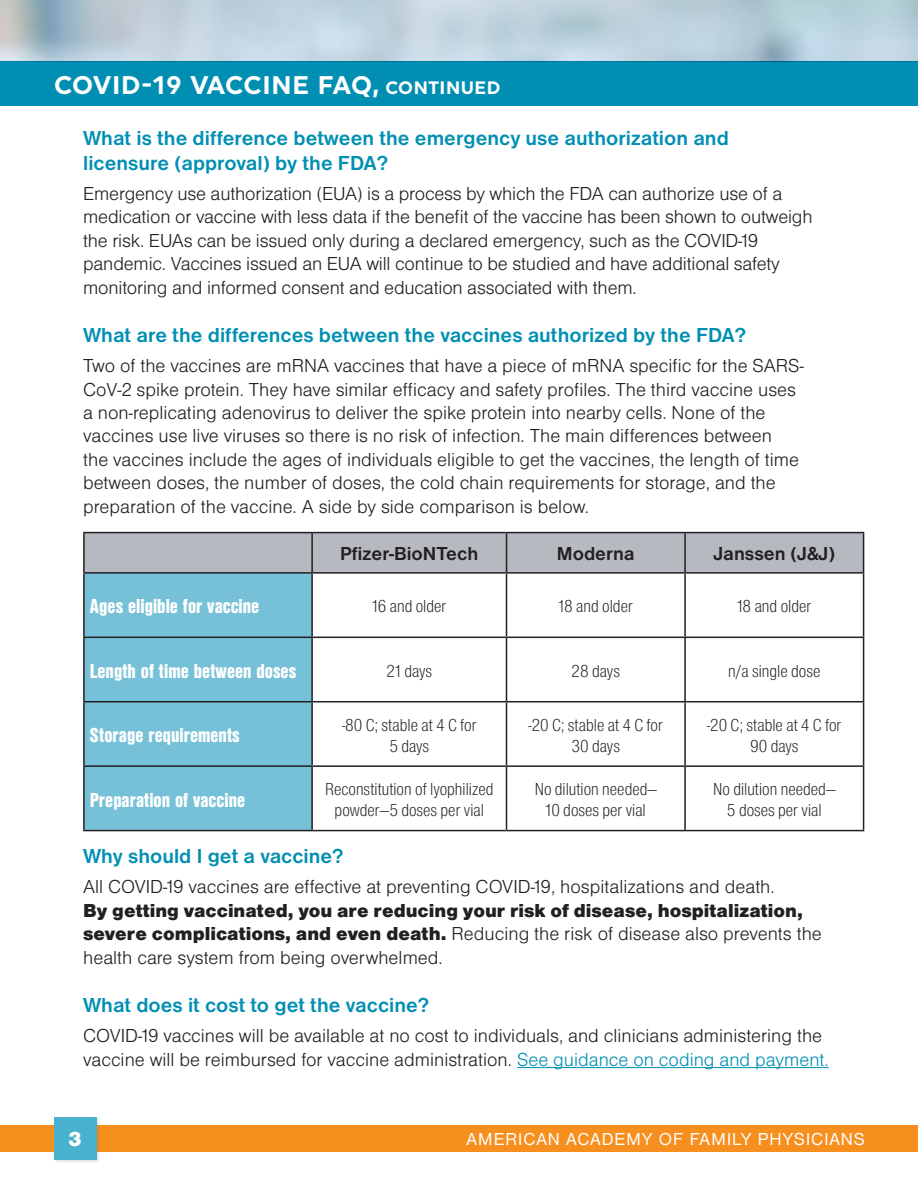
<style>
.page{position:relative;width:918px;height:1188px;background:#fff}
.page>*{position:absolute;margin:0;border:0;box-sizing:border-box;transform-origin:0 0}
.t1{font:700 25.5px "Uniform";color:#fff}
.t2{font:700 21px/25.2px "Nimbus San D";color:#008fb3}
.t3{font:21px "Nimbus San D Blac Cond";color:#fff}
.t4{font:21px "Nimbus San D Blac";color:#fff}
.t5{font:19.5px/23.4px "Nimbus San D Ligh";color:#231f20}
.t6{font:19.5px "Nimbus San D Blac";color:#231f20}
.t7{font:700 19.5px "Nimbus San D";color:#231f20}
.t8{font:18px/21px "Nimbus San D Ligh Cond";color:#231f20;text-align:center}
.t9{font:18px "Nimbus San D";letter-spacing:.06em;color:#fff}
.s1{font-size:18px}
.s2{font-family:"Nimbus San D Blac"}
.s3{color:#008fb3}
</style>
<div class="page">
<img style="left:0;top:0;width:918px;height:62px">
<div style="left:0;top:62px;width:918px;height:44px;background:#008fb3"></div>
<div style="left:0;top:1125px;width:918px;height:27px;background:#f68f1e"></div>
<div style="left:53px;top:1116px;width:49px;height:49px;background:#231f20;opacity:.15"></div>
<div style="left:54px;top:1117px;width:42px;height:43px;background:#48b1cd"></div>
<hr style="left:517px;top:1067px;width:312px;height:1px;background:#008fb3">
<div style="left:85px;top:533px;width:778px;height:39px;background:#b7b9c1"></div>
<div style="left:85px;top:574px;width:226px;height:256px;background:#76c1d8"></div>
<hr style="left:83px;top:532px;width:229px;height:1px;background:#231f20">
<hr style="left:83px;top:533px;width:2px;height:39px;background:#231f20">
<hr style="left:312px;top:532px;width:195px;height:1px;background:#231f20">
<hr style="left:311px;top:533px;width:2px;height:39px;background:#231f20">
<hr style="left:507px;top:532px;width:178px;height:1px;background:#231f20">
<hr style="left:506px;top:533px;width:1px;height:39px;background:#231f20">
<hr style="left:685px;top:532px;width:179px;height:1px;background:#231f20">
<hr style="left:684px;top:533px;width:2px;height:39px;background:#231f20">
<hr style="left:863px;top:533px;width:1px;height:39px;background:#231f20">
<hr style="left:83px;top:572px;width:229px;height:2px;background:#231f20">
<hr style="left:83px;top:574px;width:2px;height:63px;background:#231f20">
<hr style="left:312px;top:572px;width:195px;height:2px;background:#231f20">
<hr style="left:311px;top:574px;width:2px;height:63px;background:#231f20">
<hr style="left:507px;top:572px;width:178px;height:2px;background:#231f20">
<hr style="left:506px;top:574px;width:1px;height:63px;background:#231f20">
<hr style="left:685px;top:572px;width:179px;height:2px;background:#231f20">
<hr style="left:684px;top:574px;width:2px;height:63px;background:#231f20">
<hr style="left:863px;top:574px;width:1px;height:63px;background:#231f20">
<hr style="left:83px;top:637px;width:229px;height:1px;background:#231f20">
<hr style="left:83px;top:638px;width:2px;height:63px;background:#231f20">
<hr style="left:312px;top:637px;width:195px;height:1px;background:#231f20">
<hr style="left:311px;top:638px;width:2px;height:63px;background:#231f20">
<hr style="left:507px;top:637px;width:178px;height:1px;background:#231f20">
<hr style="left:506px;top:638px;width:1px;height:63px;background:#231f20">
<hr style="left:685px;top:637px;width:179px;height:1px;background:#231f20">
<hr style="left:684px;top:638px;width:2px;height:63px;background:#231f20">
<hr style="left:863px;top:638px;width:1px;height:63px;background:#231f20">
<hr style="left:83px;top:701px;width:229px;height:1px;background:#231f20">
<hr style="left:83px;top:702px;width:2px;height:63px;background:#231f20">
<hr style="left:312px;top:701px;width:195px;height:1px;background:#231f20">
<hr style="left:311px;top:702px;width:2px;height:63px;background:#231f20">
<hr style="left:507px;top:701px;width:178px;height:1px;background:#231f20">
<hr style="left:506px;top:702px;width:1px;height:63px;background:#231f20">
<hr style="left:685px;top:701px;width:179px;height:1px;background:#231f20">
<hr style="left:684px;top:702px;width:2px;height:63px;background:#231f20">
<hr style="left:863px;top:702px;width:1px;height:63px;background:#231f20">
<hr style="left:83px;top:765px;width:229px;height:2px;background:#231f20">
<hr style="left:83px;top:767px;width:2px;height:63px;background:#231f20">
<hr style="left:312px;top:765px;width:195px;height:2px;background:#231f20">
<hr style="left:311px;top:767px;width:2px;height:63px;background:#231f20">
<hr style="left:507px;top:765px;width:178px;height:2px;background:#231f20">
<hr style="left:506px;top:767px;width:1px;height:63px;background:#231f20">
<hr style="left:685px;top:765px;width:179px;height:2px;background:#231f20">
<hr style="left:684px;top:767px;width:2px;height:63px;background:#231f20">
<hr style="left:863px;top:767px;width:1px;height:63px;background:#231f20">
<hr style="left:83px;top:830px;width:229px;height:1px;background:#231f20">
<hr style="left:312px;top:830px;width:195px;height:1px;background:#231f20">
<hr style="left:507px;top:830px;width:178px;height:1px;background:#231f20">
<hr style="left:685px;top:830px;width:179px;height:1px;background:#231f20">
<p class="t1" style="left:54px;top:70px;width:448px">COVID-19 VACCINE FAQ, <span class="s1">CONTINUED</span></p>
<p class="t2" style="left:83px;top:125px;width:647px">What is the difference between the emergency use authorization and licensure (approval) by the FDA?</p>
<p class="t5" style="left:83px;top:181px;width:731px">Emergency use authorization (EUA) is a process by which the FDA can authorize use of a medication or vaccine with less data if the benefit of the vaccine has been shown to outweigh the risk. EUAs can be issued only during a declared emergency, such as the COVID-19 pandemic. Vaccines issued an EUA will continue to be studied and have additional safety monitoring and informed consent and education associated with them.</p>
<p class="t2" style="left:83px;top:322px;width:664px">What are the differences between the vaccines authorized by the FDA?</p>
<p class="t5" style="left:83px;top:354px;width:722px">Two of the vaccines are mRNA vaccines that have a piece of mRNA specific for the SARS-CoV-2 spike protein. They have similar efficacy and safety profiles. The third vaccine uses a non-replicating adenovirus to deliver the spike protein into nearby cells. None of the vaccines use live viruses so there is no risk of infection. The main differences between<br>the vaccines include the ages of individuals eligible to get the vaccines, the length of time between doses, the number of doses, the cold chain requirements for storage, and the preparation of the vaccine. A side by side comparison is below.</p>
<p class="t7" style="left:340px;top:543px;width:140px">Pfizer-BioNTech</p>
<p class="t7" style="left:557px;top:543px;width:79px">Moderna</p>
<p class="t7" style="left:714px;top:543px;width:123px">Janssen (J&amp;J)</p>
<p class="t3" style="left:90px;top:595px;width:171px">Ages eligible for vaccine</p>
<p class="t8" style="left:372px;top:596px;width:76px">16 and older</p>
<p class="t8" style="left:559px;top:596px;width:76px">18 and older</p>
<p class="t8" style="left:737px;top:596px;width:76px">18 and older</p>
<p class="t3" style="left:90px;top:659px;width:208px">Length of time between doses</p>
<p class="t8" style="left:386px;top:660px;width:47px">21 days</p>
<p class="t8" style="left:572px;top:660px;width:50px">28 days</p>
<p class="t8" style="left:728px;top:660px;width:94px">n/a single dose</p>
<p class="t3" style="left:90px;top:723px;width:151px">Storage requirements</p>
<p class="t8" style="left:342px;top:714px;width:136px">-80 C; stable at 4 C for<br>5 days</p>
<p class="t8" style="left:529px;top:714px;width:136px">-20 C; stable at 4 C for<br>30 days</p>
<p class="t8" style="left:707px;top:714px;width:136px">-20 C; stable at 4 C for<br>90 days</p>
<p class="t3" style="left:90px;top:788px;width:157px">Preparation of vaccine</p>
<p class="t8" style="left:325px;top:778px;width:170px">Reconstitution of lyophilized powder—5 doses per vial</p>
<p class="t8" style="left:535px;top:778px;width:124px">No dilution needed—<br>10 doses per vial</p>
<p class="t8" style="left:713px;top:778px;width:124px">No dilution needed—<br>5 doses per vial</p>
<p class="t2" style="left:83px;top:843px;width:262px">Why should I get a vaccine?</p>
<p class="t5" style="left:83px;top:875px;width:693px">All COVID-19 vaccines are effective at preventing COVID-19, hospitalizations and death.</p>
<p class="t6" style="left:83px;top:899px;width:721px">By getting vaccinated, you are reducing your risk of disease, hospitalization,</p>
<p class="t5" style="left:83px;top:922px;width:740px"><span class="s2">severe complications, and even death.</span> Reducing the risk of disease also prevents the health care system from being overwhelmed.</p>
<p class="t2" style="left:83px;top:992px;width:347px">What does it cost to get the vaccine?</p>
<p class="t5" style="left:83px;top:1024px;width:747px">COVID-19 vaccines will be available at no cost to individuals, and clinicians administering the vaccine will be reimbursed for vaccine administration. <span class="s3">See guidance on coding and payment.</span></p>
<p class="t4" style="left:69px;top:1127px;width:15px">3</p>
<p class="t9" style="left:467px;top:1129px;width:400px">AMERICAN ACADEMY OF FAMILY PHYSICIANS</p>
</div>
